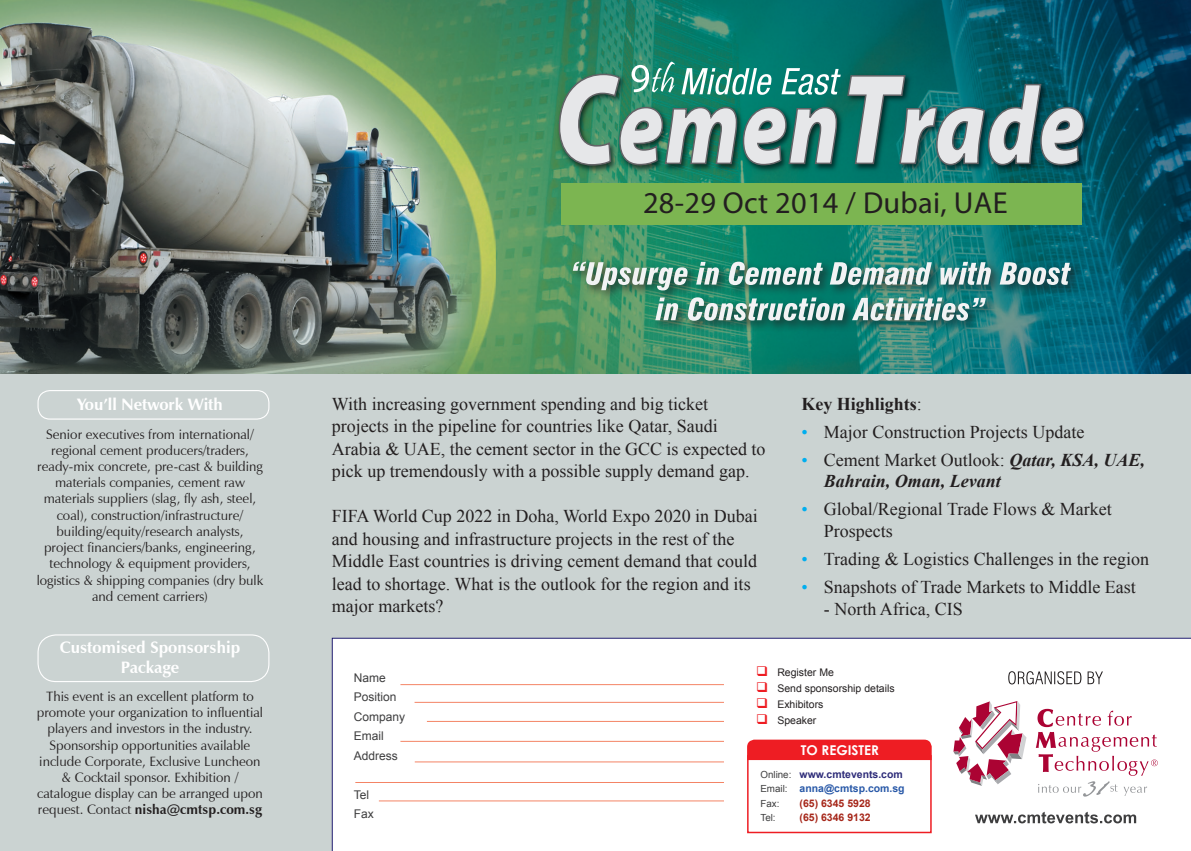
<style>
.page{position:relative;width:1191px;height:851px;background:#fff}
.page>*{position:absolute;margin:0;border:0;box-sizing:border-box;transform-origin:0 0}
.t1{font:condensed 30.45px "Helvetica Neue LT Std";letter-spacing:.01em;color:#231f20}
.t2{font:18px/22.5px "Times New Roman";color:#231f20}
.t3{font:italic 700 18px/21.6px "Times New Roman";color:#231f20}
.t4{font:700 18px "Times New Roman";color:#231f20}
.t5{font:700 16.5px/19.8px "Zapf Humanist 601 BT";color:#fff;text-align:center}
.t6{font:13.5px/16.2px "Zapf Humanist 601 BT";color:#231f20;text-align:center}
.t7{font:700 13.5px "Century Gothic";color:#fff}
.t8{font:12px/19.5px "Arial";color:#3e3e3f}
.t9{font:10.5px "Arial";color:#231f20}
.t10{font:700 10.5px "Arial";color:#2e2c79}
.t11{font:700 10.5px "Arial";color:#a6271a}
.t12{font:700 10.5px "Arial";color:#2959a8}
.t13{font:9.75px "Arial";color:#3e3e3f}
.s1{font-weight:700}
.s2{font-weight:400}
.s3{color:#00aeef}
.s4{font-weight:400;font-style:normal;color:#00aeef}
.s5{font-weight:400;font-style:normal}
.s6{color:#ee1d23}
.s7{font-weight:400;font-size:9.75px;color:#3e3e3f}
</style>
<div class="page">
<img style="left:0;top:0;width:1191px;height:374px">
<div style="left:0;top:374px;width:1191px;height:476px;background:#cbd3d2"></div>
<div style="left:569px;top:258px;width:513px;height:75px;background:#231f20;opacity:.75"></div>
<img style="left:655px;top:297px;width:330px;height:24px">
<img style="left:573px;top:261px;width:498px;height:29px">
<div style="left:332px;top:637px;width:859px;height:213px;background:#fff"></div>
<hr style="left:400px;top:684px;width:324px;height:1px;background:#f48465">
<hr style="left:414px;top:702px;width:310px;height:1px;background:#f48465">
<hr style="left:427px;top:721px;width:297px;height:1px;background:#f48465">
<hr style="left:400px;top:741px;width:324px;height:1px;background:#f48465">
<hr style="left:415px;top:761px;width:309px;height:1px;background:#f48465">
<hr style="left:355px;top:782px;width:369px;height:1px;background:#f48465">
<hr style="left:379px;top:800px;width:345px;height:1px;background:#f48465">
<div style="left:747px;top:755px;width:184px;height:78px;border:2px solid #ee1d23"></div>
<div style="left:747px;top:739px;width:184px;height:21px;background:#ee1d23"></div>
<svg style="left:975px;top:811px;width:161px;height:12px;background:#b8b8b9"></svg>
<svg style="left:1008px;top:671px;width:95px;height:13px"></svg>
<svg style="left:953px;top:701px;width:73px;height:84px;background:#dcafbc"></svg>
<svg style="left:1035px;top:708px;width:122px;height:67px;background:#f2d8df"></svg>
<svg style="left:1038px;top:781px;width:79px;height:15px"></svg>
<svg style="left:1123px;top:786px;width:24px;height:9px"></svg>
<div style="left:37px;top:390px;width:232px;height:29px;border:1px solid #fff;border-radius:12px"></div>
<div style="left:37px;top:634px;width:232px;height:48px;border:1px solid #fff;border-radius:18px"></div>
<img style="left:555px;top:70px;width:538px;height:105px">
<div style="left:561px;top:183px;width:520px;height:41px;background:#7cb551"></div>
<svg style="left:846px;top:74px;width:239px;height:92px;background:#609294"></svg>
<svg style="left:558px;top:62px;width:282px;height:104px;background:#6ca396"></svg>
<p class="t1" style="left:643px;top:184px;width:366px">28-29 Oct 2014 / Dubai, UAE</p>
<p class="t5" style="left:77px;top:395px;width:147px">You’ll Network With</p>
<p class="t6" style="left:37px;top:426px;width:228px">Senior executives from international/ regional cement producers/traders, ready-mix concrete, pre-cast &amp; building materials companies, cement raw materials suppliers (slag, fly ash, steel, coal), construction/infrastructure/ building/equity/research analysts, project financiers/banks, engineering, technology &amp; equipment providers, logistics &amp; shipping companies (dry bulk and cement carriers)</p>
<p class="t5" style="left:60px;top:637px;width:182px">Customised Sponsorship<br>Package</p>
<p class="t6" style="left:37px;top:688px;width:228px">This event is an excellent platform to promote your organization to influential players and investors in the industry.<br>Sponsorship opportunities available include Corporate, Exclusive Luncheon &amp; Cocktail sponsor. Exhibition / catalogue display can be arranged upon request. Contact <span class="s1">nisha@cmtsp.com.sg</span></p>
<p class="t2" style="left:332px;top:392px;width:435px">With increasing government spending and big ticket projects in the pipeline for countries like Qatar, Saudi Arabia &amp; UAE, the cement sector in the GCC is expected to pick up tremendously with a possible supply demand gap.</p>
<p class="t2" style="left:332px;top:504px;width:427px">FIFA World Cup 2022 in Doha, World Expo 2020 in Dubai and housing and infrastructure projects in the rest of the Middle East countries is driving cement demand that could lead to shortage. What is the outlook for the region and its major markets?</p>
<p class="t4" style="left:801px;top:391px;width:122px">Key Highlights<span class="s2">:</span></p>
<p class="t2" style="left:801px;top:420px;width:284px"><span class="s3">•</span> Major Construction Projects Update</p>
<p class="t3" style="left:824px;top:448px;width:323px;text-indent:-22px"><span class="s4">•</span> <span class="s5">Cement Market Outlook:</span> Qatar, KSA, UAE,<br>Bahrain, Oman, Levant</p>
<p class="t2" style="left:824px;top:498px;width:290px;line-height:21.6px;text-indent:-22px"><span class="s3">•</span> Global/Regional Trade Flows &amp; Market<br>Prospects</p>
<p class="t2" style="left:801px;top:547px;width:349px"><span class="s3">•</span> Trading &amp; Logistics Challenges in the region</p>
<p class="t2" style="left:801px;top:575px;width:336px"><span class="s3">•</span> Snapshots of Trade Markets to Middle East</p>
<p class="t2" style="left:824px;top:597px;width:140px">- North Africa, CIS</p>
<p class="t8" style="left:354px;top:668px;width:34px">Name</p>
<p class="t8" style="left:354px;top:687px;width:44px">Position</p>
<p class="t8" style="left:354px;top:707px;width:53px">Company</p>
<p class="t8" style="left:354px;top:726px;width:31px">Email</p>
<p class="t8" style="left:354px;top:746px;width:46px">Address</p>
<p class="t8" style="left:354px;top:785px;width:22px">Tel<br>Fax</p>
<p class="t9" style="left:756px;top:664px;width:79px"><span class="s6">❑</span> Register Me</p>
<p class="t9" style="left:756px;top:681px;width:140px"><span class="s6">❑</span> Send sponsorship details</p>
<p class="t9" style="left:756px;top:697px;width:69px"><span class="s6">❑</span> Exhibitors</p>
<p class="t9" style="left:756px;top:713px;width:62px"><span class="s6">❑</span> Speaker</p>
<p class="t7" style="left:800px;top:740px;width:80px">TO REGISTER</p>
<p class="t10" style="left:760px;top:766px;width:144px"><span class="s7">Online:</span> www.cmtevents.com</p>
<p class="t12" style="left:760px;top:781px;width:146px"><span class="s7">Email:</span> anna@cmtsp.com.sg</p>
<p class="t13" style="left:760px;top:796px;width:21px">Fax:</p>
<p class="t11" style="left:799px;top:796px;width:73px">(65) 6345 5928</p>
<p class="t13" style="left:760px;top:811px;width:17px">Tel:</p>
<p class="t11" style="left:799px;top:810px;width:73px">(65) 6346 9132</p>
</div>
